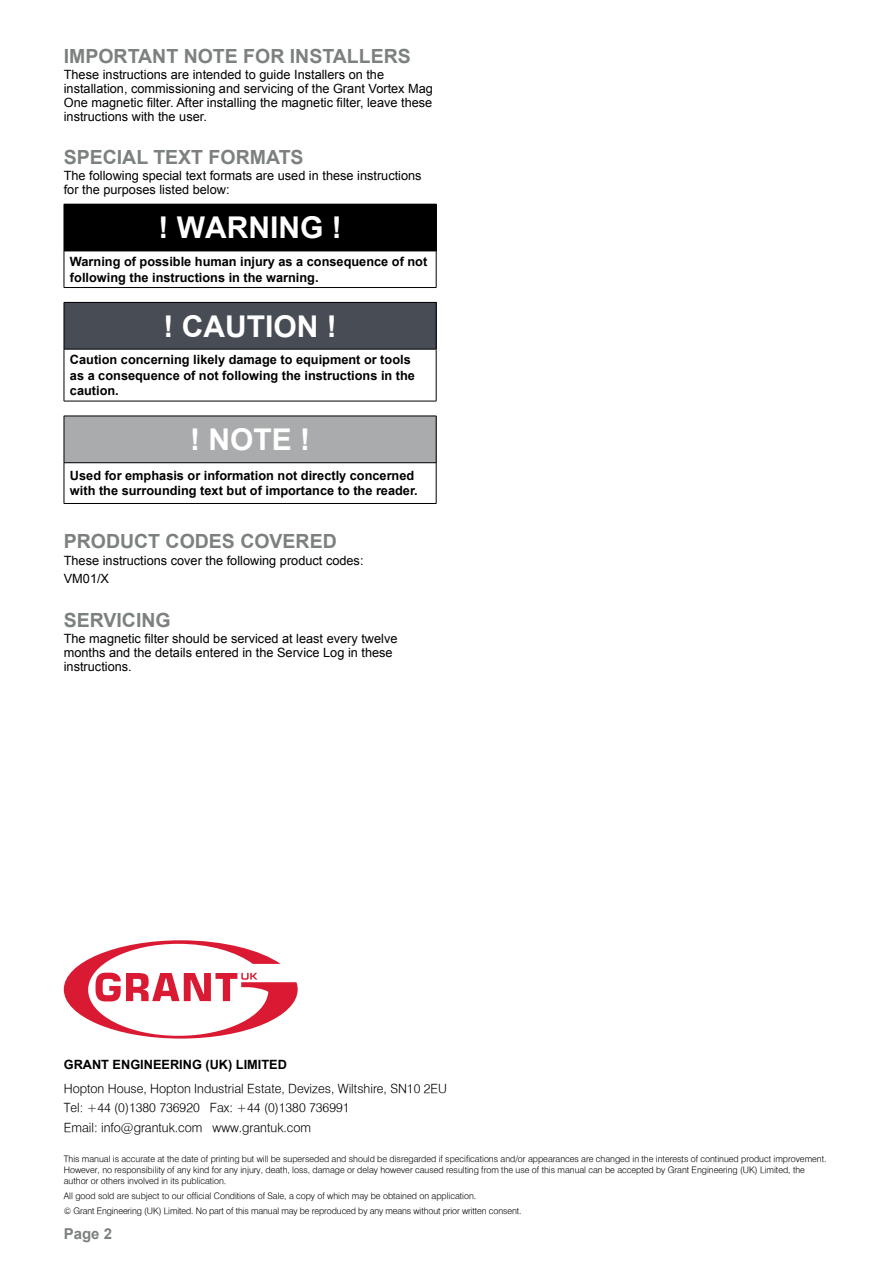
<style>
.page{position:relative;width:893px;height:1263px;background:#fff}
.page>*{position:absolute;margin:0;border:0;box-sizing:border-box;transform-origin:0 0}
.t1{font:700 30px "Arial";color:#fff}
.t2{font:700 19.5px "Arial";color:#7c8180}
.t3{font:700 15px "Arial";color:#7c8180}
.t4{font:12.75px/14px "Arial";color:#000}
.t5{font:700 12.75px/15.3px "Arial";color:#000}
.t6{font:300 12.75px/19.5px "Halvett";color:#000}
.t7{font:300 9px/10.8px "Halvett";color:#000}
</style>
<div class="page">
<svg style="left:64px;top:940px;width:234px;height:98px"></svg>
<div style="left:64px;top:204px;width:372px;height:47px;background:#000"></div>
<hr style="left:436px;top:204px;width:1px;height:47px;background:#000">
<hr style="left:64px;top:251px;width:372px;height:1px;background:#000">
<hr style="left:64px;top:251px;width:1px;height:36px;background:#000">
<hr style="left:436px;top:251px;width:1px;height:36px;background:#000">
<hr style="left:64px;top:287px;width:372px;height:1px;background:#000">
<div style="left:64px;top:302px;width:372px;height:47px;background:#474c55"></div>
<hr style="left:64px;top:302px;width:372px;height:1px;background:#000">
<hr style="left:64px;top:303px;width:1px;height:46px;background:#000">
<hr style="left:436px;top:303px;width:1px;height:46px;background:#000">
<hr style="left:64px;top:349px;width:372px;height:1px;background:#000">
<hr style="left:64px;top:349px;width:1px;height:52px;background:#000">
<hr style="left:436px;top:349px;width:1px;height:52px;background:#000">
<hr style="left:64px;top:401px;width:372px;height:1px;background:#000">
<div style="left:64px;top:416px;width:372px;height:47px;background:#a9abac"></div>
<hr style="left:64px;top:416px;width:372px;height:1px;background:#000">
<hr style="left:64px;top:416px;width:1px;height:46px;background:#000">
<hr style="left:436px;top:416px;width:1px;height:46px;background:#000">
<hr style="left:64px;top:462px;width:372px;height:1px;background:#000">
<hr style="left:64px;top:463px;width:1px;height:40px;background:#000">
<hr style="left:436px;top:463px;width:1px;height:40px;background:#000">
<hr style="left:64px;top:503px;width:372px;height:1px;background:#000">
<h2 class="t2" style="left:64px;top:43px;width:194px">Im portant Note for</h2>
<h2 class="t2" style="left:290px;top:43px;width:71px">Installer</h2>
<h2 class="t2" style="left:398px;top:43px;width:15px">s</h2>
<h3 class="t4" style="left:64px;top:68px;width:371px">These instructions are intended to guide Installers on the installation, commissioning and servicing of the Grant Vortex Mag One magnetic filter. After installing the magnetic filter, leave these instructions with the user.</h3>
<h2 class="t2" style="left:64px;top:144px;width:173px">Special Text Form</h2>
<h2 class="t2" style="left:266px;top:144px;width:39px">ats</h2>
<h3 class="t4" style="left:64px;top:168px;width:359px">The following special text formats are used in these instructions for the purposes listed below:</h3>
<h1 class="t1" style="left:158px;top:208px;width:185px">! WARNIN G !</h1>
<h3 class="t5" style="left:70px;top:254px;width:359px">Warning of possible human injury as a consequence of not following the instructions in the warning.</h3>
<h1 class="t1" style="left:163px;top:306px;width:175px">! CAUTION !</h1>
<h3 class="t5" style="left:70px;top:353px;width:347px">Caution concerning likely damage to equipment or tools as a consequence of not following the instructions in the caution.</h3>
<h1 class="t1" style="left:190px;top:420px;width:122px">! NOTE !</h1>
<h3 class="t5" style="left:70px;top:468px;width:349px">Used for emphasis or information not directly concerned with the surrounding text but of importance to the reader.</h3>
<h2 class="t2" style="left:64px;top:528px;width:275px">PRODUCT CODES COVERED</h2>
<h3 class="t4" style="left:64px;top:551px;width:301px;line-height:18.3px">These instructions cover the following product codes:<br>VM01/X</h3>
<h2 class="t2" style="left:64px;top:607px;width:108px">SERVICING</h2>
<h3 class="t4" style="left:64px;top:631px;width:335px">The magnetic filter should be serviced at least every twelve months and the details entered in the Service Log in these instructions.</h3>
<h3 class="t5" style="left:64px;top:1057px;width:99px">Grant Engineer</h3>
<h3 class="t5" style="left:179px;top:1057px;width:100px">ing (UK) Limited</h3>
<h3 class="t6" style="left:64px;top:1078px;width:385px">Hopton House, Hopton Industrial Estate, Devizes, Wiltshire, SN10 2EU<br>Tel: +44 (0)1380 736920 Fax: +44 (0)1380 736991<br>Email: info@grantuk.com www.grantuk.com</h3>
<p class="t7" style="left:64px;top:1154px;width:764px">This manual is accurate at the date of printing but will be superseded and should be disregarded if specifications and/or appearances are changed in the interests of continued product improvement.<br>However, no responsibility of any kind for any injury, death, loss, damage or delay however caused resulting from the use of this manual can be accepted by Grant Engineering (UK) Limited, the author or others involved in its publication.</p>
<p class="t7" style="left:64px;top:1188px;width:459px;line-height:15px">All good sold are subject to our official Conditions of Sale, a copy of which may be obtained on application.<br>© Grant Engineering (UK) Limited. No part of this manual may be reproduced by any means without prior written consent.</p>
<h3 class="t3" style="left:64px;top:1223px;width:50px">Page 2</h3>
</div>
